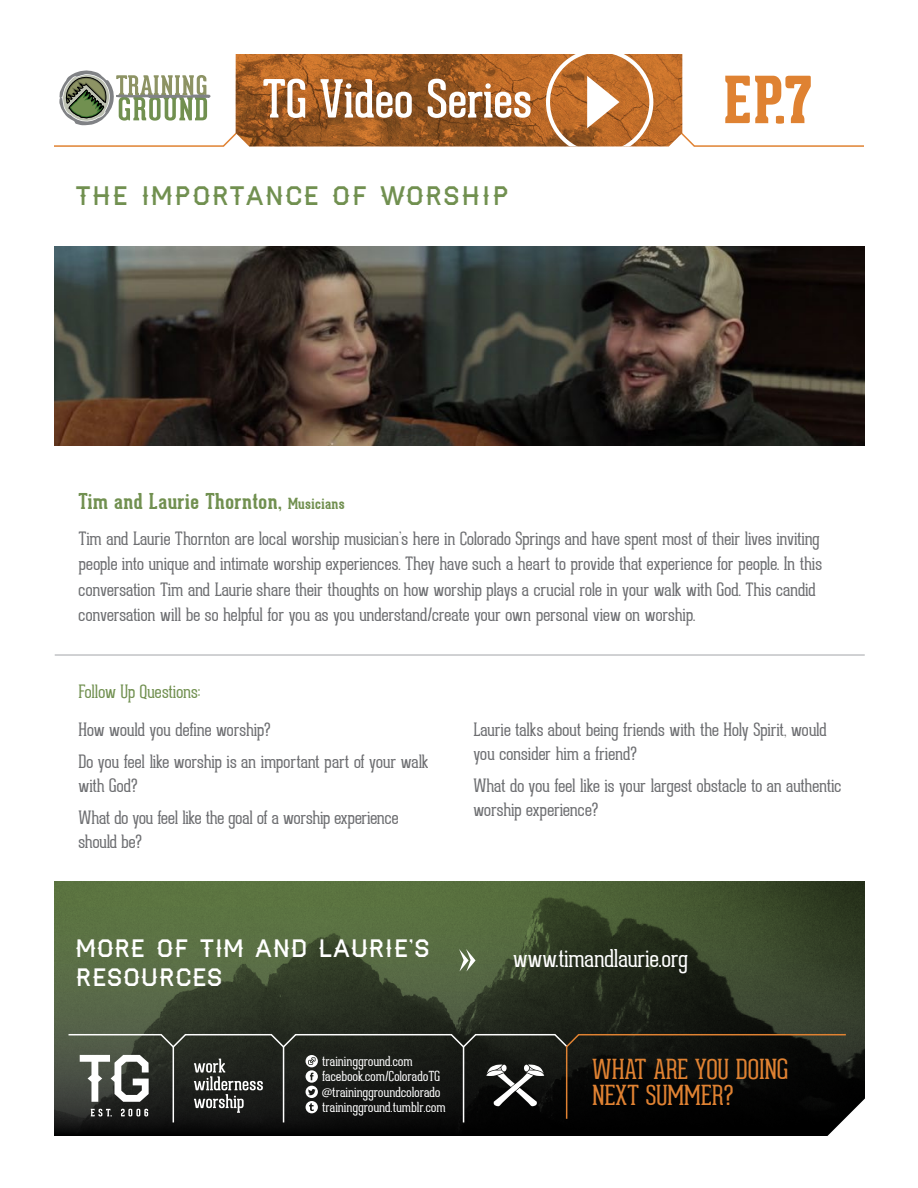
<style>
.page{position:relative;width:918px;height:1188px;background:#fff}
.page>*{position:absolute;margin:0;border:0;box-sizing:border-box;transform-origin:0 0}
.t1{font:800 63.3px "Geared Slab";color:#df8232}
.t2{font:51.3px "Geared Slab";color:#fff}
.t3{font:100 27px/25.8px "Geared Slab";color:#e08232}
.t4{font:25.5px "Haymaker";letter-spacing:.025em;color:#719050}
.t5{font:24px "Haymaker";color:#fff}
.t6{font:100 24px "Geared Slab";letter-spacing:-.01em;color:#fff}
.t7{font:700 21.3px "Geared Slab";letter-spacing:.025em;color:#719050}
.t8{font:100 18px/25.5px "Geared Slab";letter-spacing:-.005em;color:#6d6e71}
.t9{font:100 18px "Geared Slab";letter-spacing:-.005em;color:#719050}
.t10{font:100 13.5px/15.3px "Geared Slab";letter-spacing:.005em;color:#fff}
.s1{font-size:15px}
</style>
<div class="page">
<img style="left:55px;top:246px;width:810px;height:200px">
<hr style="left:55px;top:655px;width:810px;height:1px;background:#a3a5a8">
<img style="left:55px;top:881px;width:810px;height:255px">
<svg style="left:459px;top:949px;width:17px;height:23px"></svg>
<svg style="left:54px;top:54px;width:810px;height:93px"></svg>
<svg style="left:67px;top:1033px;width:798px;height:103px;background:#232421"></svg>
<h2 class="t2" style="left:262px;top:68px;width:271px">TG Video Series</h2>
<h3 class="t4" style="left:76px;top:186px;width:435px">THE IMPORTANCE OF WORSHIP</h3>
<h1 class="t1" style="left:724px;top:64px;width:91px">EP.7</h1>
<p class="t7" style="left:79px;top:487px;width:268px">Tim and Laurie Thornton, <span class="s1">Musicians</span></p>
<p class="t8" style="left:79px;top:526px;width:745px">Tim and Laurie Thornton are local worship musician’s here in Colorado Springs and have spent most of their lives inviting people into unique and intimate worship experiences. They have such a heart to provide that experience for people. In this conversation Tim and Laurie share their thoughts on how worship plays a crucial role in your walk with God. This candid conversation will be so helpful for you as you understand/create your own personal view on worship.</p>
<p class="t9" style="left:79px;top:681px;width:123px">Follow Up Questions:</p>
<p class="t8" style="left:79px;top:714px;width:352px;line-height:32.1px">How would you define worship?<br>Do you feel like worship is an important part of your walk</p>
<p class="t8" style="left:79px;top:770px;width:321px;line-height:32.1px">with God?<br>What do you feel like the goal of a worship experience</p>
<p class="t8" style="left:79px;top:829px;width:65px">should be?</p>
<p class="t8" style="left:473px;top:718px;width:355px;line-height:24px">Laurie talks about being friends with the Holy Spirit, would you consider him a friend?</p>
<p class="t8" style="left:473px;top:774px;width:369px;line-height:24px">What do you feel like is your largest obstacle to an authentic worship experience?</p>
<h3 class="t5" style="left:76px;top:940px;width:356px">MORE OF TIM AND LAURIE’S</h3>
<h3 class="t5" style="left:76px;top:968px;width:149px">RESOURCES</h3>
<p class="t10" style="left:322px;top:1054px;width:125px">trainingground.com facebook.com/ColoradoTG @traininggroundcolorado trainingground.tumblr.com</p>
<h3 class="t6" style="left:513px;top:944px;width:177px">www.timandlaurie.org</h3>
<h3 class="t3" style="left:592px;top:1057px;width:197px">WHAT ARE YOU DOING<br>NEXT SUMMER?</h3>
</div>
